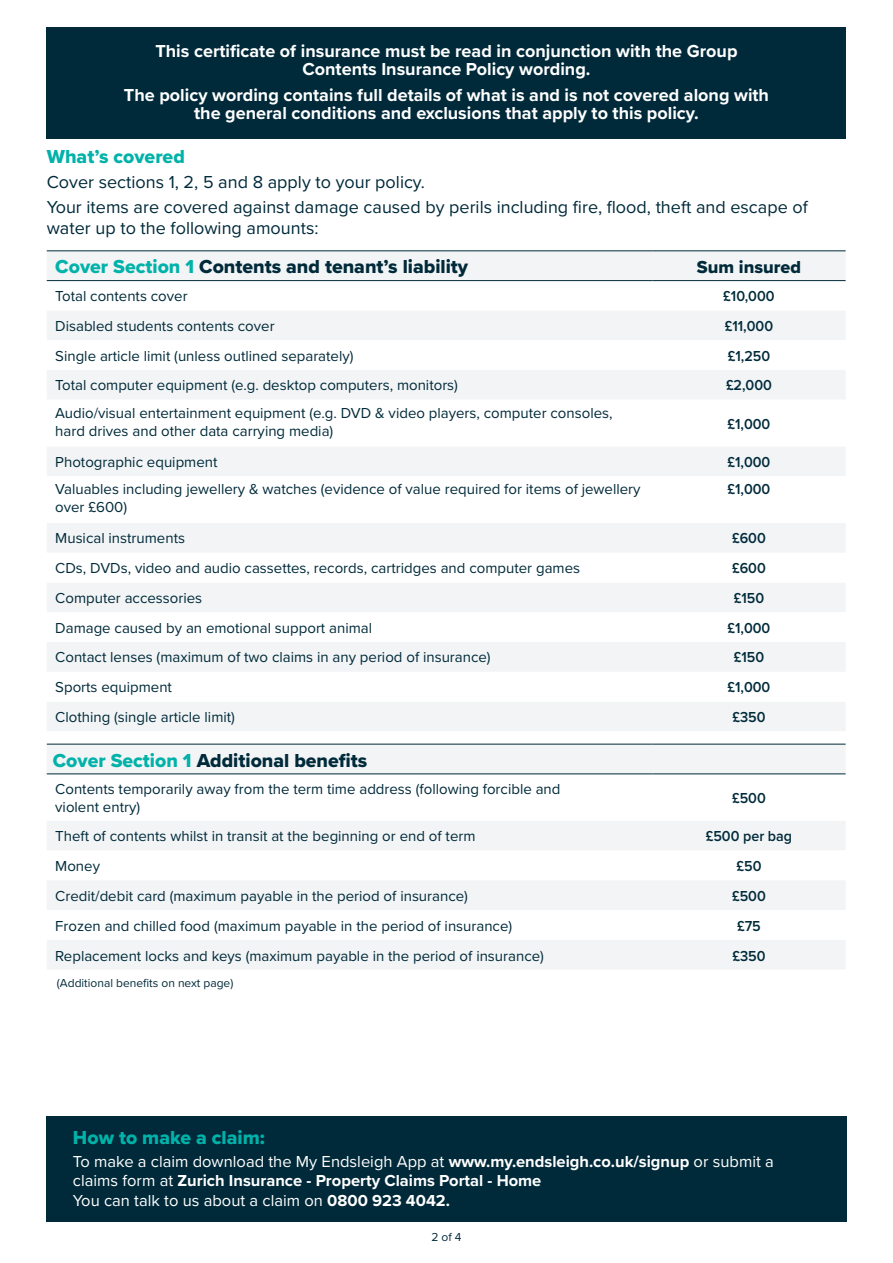
<style>
.page{position:relative;width:893px;height:1263px;background:#fff}
.page>*{position:absolute;margin:0;border:0;box-sizing:border-box;transform-origin:0 0}
.t1{font:19.5px "Proxima Nova Extrabld";color:#002a3a}
.t2{font:19.5px "Proxima Nova Extrabld";color:#00b2a9}
.t3{font:700 18px/18px "Proxima Nova";color:#fff;text-align:center}
.t4{font:18px/25.2px "Proxima Nova";color:#002a3a}
.t5{font:18px "Proxima Nova Extrabld";color:#002a3a}
.t6{font:16.5px/19.5px "Proxima Nova";color:#fff}
.t7{font:15px/18px "Proxima Nova";color:#002a3a}
.t8{font:600 15px "Proxima Nova";color:#002a3a;scale:.95 1}
.t9{font:12px "Proxima Nova";color:#002a3a}
.s1{color:#00b2a9}
.s2{font-weight:700}
</style>
<div class="page">
<div style="left:47px;top:252px;width:798px;height:717px;background:#f2f4f5"></div>
<svg style="left:47px;top:281px;width:799px;height:272px"></svg>
<svg style="left:47px;top:553px;width:799px;height:387px"></svg>
<hr style="left:47px;top:251px;width:605px;height:1px;background:#002a3a">
<hr style="left:652px;top:251px;width:194px;height:1px;background:#002a3a">
<hr style="left:47px;top:280px;width:605px;height:1px;background:#002a3a">
<hr style="left:652px;top:280px;width:194px;height:1px;background:#002a3a">
<hr style="left:47px;top:744px;width:605px;height:1px;background:#002a3a">
<hr style="left:652px;top:744px;width:194px;height:1px;background:#002a3a">
<hr style="left:47px;top:774px;width:605px;height:1px;background:#002a3a">
<hr style="left:652px;top:774px;width:194px;height:1px;background:#002a3a">
<div style="left:47px;top:27px;width:799px;height:112px;background:#002a3a"></div>
<div style="left:46px;top:1116px;width:800px;height:105px;background:#002a3a"></div>
<p class="t3" style="left:155px;top:43px;width:584px">This certificate of insurance must be read in conjunction with the Group<br>Contents Insurance Policy wording.</p>
<p class="t3" style="left:124px;top:87px;width:647px">The policy wording contains full details of what is and is not covered along with the general conditions and exclusions that apply to this policy.</p>
<h1 class="t2" style="left:47px;top:148px;width:140px">What’s covered</h1>
<p class="t4" style="left:47px;top:170px;width:763px">Cover sections 1, 2, 5 and 8 apply to your policy.<br>Your items are covered against damage caused by perils including fire, flood, theft and escape of</p>
<p class="t4" style="left:47px;top:217px;width:273px">water up to the following amounts:</p>
<h1 class="t1" style="left:55px;top:259px;width:414px"><span class="s1">Cover Section 1</span> Contents and tenant’s liability</h1>
<p class="t5" style="left:697px;top:259px;width:106px">Sum insured</p>
<p class="t7" style="left:55px;top:288px;width:134px">Total contents cover</p>
<p class="t8" style="left:723px;top:290px;width:55px">£10,000</p>
<p class="t7" style="left:55px;top:318px;width:221px">Disabled students contents cover</p>
<p class="t8" style="left:725px;top:319px;width:52px">£11,000</p>
<p class="t7" style="left:55px;top:347px;width:300px">Single article limit (unless outlined separately)</p>
<p class="t8" style="left:728px;top:349px;width:46px">£1,250</p>
<p class="t7" style="left:55px;top:377px;width:404px">Total computer equipment (e.g. desktop computers, monitors)</p>
<p class="t8" style="left:726px;top:379px;width:50px">£2,000</p>
<p class="t7" style="left:55px;top:405px;width:559px">Audio/visual entertainment equipment (e.g. DVD &amp; video players, computer consoles, hard drives and other data carrying media)</p>
<p class="t8" style="left:727px;top:418px;width:47px">£1,000</p>
<p class="t7" style="left:55px;top:454px;width:164px">Photographic equipment</p>
<p class="t8" style="left:727px;top:455px;width:47px">£1,000</p>
<p class="t7" style="left:55px;top:481px;width:587px">Valuables including jewellery &amp; watches (evidence of value required for items of jewellery over £600)</p>
<p class="t8" style="left:727px;top:483px;width:47px">£1,000</p>
<p class="t7" style="left:55px;top:530px;width:131px">Musical instruments</p>
<p class="t8" style="left:732px;top:532px;width:37px">£600</p>
<p class="t7" style="left:55px;top:560px;width:526px">CDs, DVDs, video and audio cassettes, records, cartridges and computer games</p>
<p class="t8" style="left:732px;top:562px;width:37px">£600</p>
<p class="t7" style="left:55px;top:590px;width:148px">Computer accessories</p>
<p class="t8" style="left:734px;top:592px;width:33px">£150</p>
<p class="t7" style="left:55px;top:620px;width:318px">Damage caused by an emotional support animal</p>
<p class="t8" style="left:727px;top:622px;width:47px">£1,000</p>
<p class="t7" style="left:55px;top:649px;width:437px">Contact lenses (maximum of two claims in any period of insurance)</p>
<p class="t8" style="left:734px;top:651px;width:33px">£150</p>
<p class="t7" style="left:55px;top:679px;width:118px">Sports equipment</p>
<p class="t8" style="left:727px;top:681px;width:47px">£1,000</p>
<p class="t7" style="left:55px;top:709px;width:181px">Clothing (single article limit)</p>
<p class="t8" style="left:732px;top:711px;width:36px">£350</p>
<h1 class="t1" style="left:53px;top:752px;width:316px"><span class="s1">Cover Section 1</span> Additional benefits</h1>
<p class="t7" style="left:55px;top:781px;width:507px">Contents temporarily away from the term time address (following forcible and violent entry)</p>
<p class="t8" style="left:732px;top:792px;width:37px">£500</p>
<p class="t7" style="left:55px;top:828px;width:422px">Theft of contents whilst in transit at the beginning or end of term</p>
<p class="t8" style="left:706px;top:830px;width:92px">£500 per bag</p>
<p class="t7" style="left:55px;top:858px;width:46px">Money</p>
<p class="t8" style="left:736px;top:859px;width:28px">£50</p>
<p class="t7" style="left:55px;top:887px;width:414px">Credit/debit card (maximum payable in the period of insurance)</p>
<p class="t8" style="left:732px;top:889px;width:37px">£500</p>
<p class="t7" style="left:55px;top:918px;width:458px">Frozen and chilled food (maximum payable in the period of insurance)</p>
<p class="t8" style="left:737px;top:919px;width:27px">£75</p>
<p class="t7" style="left:55px;top:947px;width:490px">Replacement locks and keys (maximum payable in the period of insurance)</p>
<p class="t8" style="left:732px;top:949px;width:36px">£350</p>
<p class="t9" style="left:57px;top:978px;width:178px">(Additional benefits on next page)</p>
<h1 class="t2" style="left:73px;top:1129px;width:193px">How to make a claim:</h1>
<p class="t6" style="left:73px;top:1152px;width:702px">To make a claim download the My Endsleigh App at <span class="s2">www.my.endsleigh.co.uk/signup</span> or submit a claims form at <span class="s2">Zurich Insurance - Property Claims Portal - Home<br></span>You can talk to us about a claim on <span class="s2">0800 923 4042.</span></p>
<p class="t9" style="left:431px;top:1231px;width:32px">2 of 4</p>
</div>
